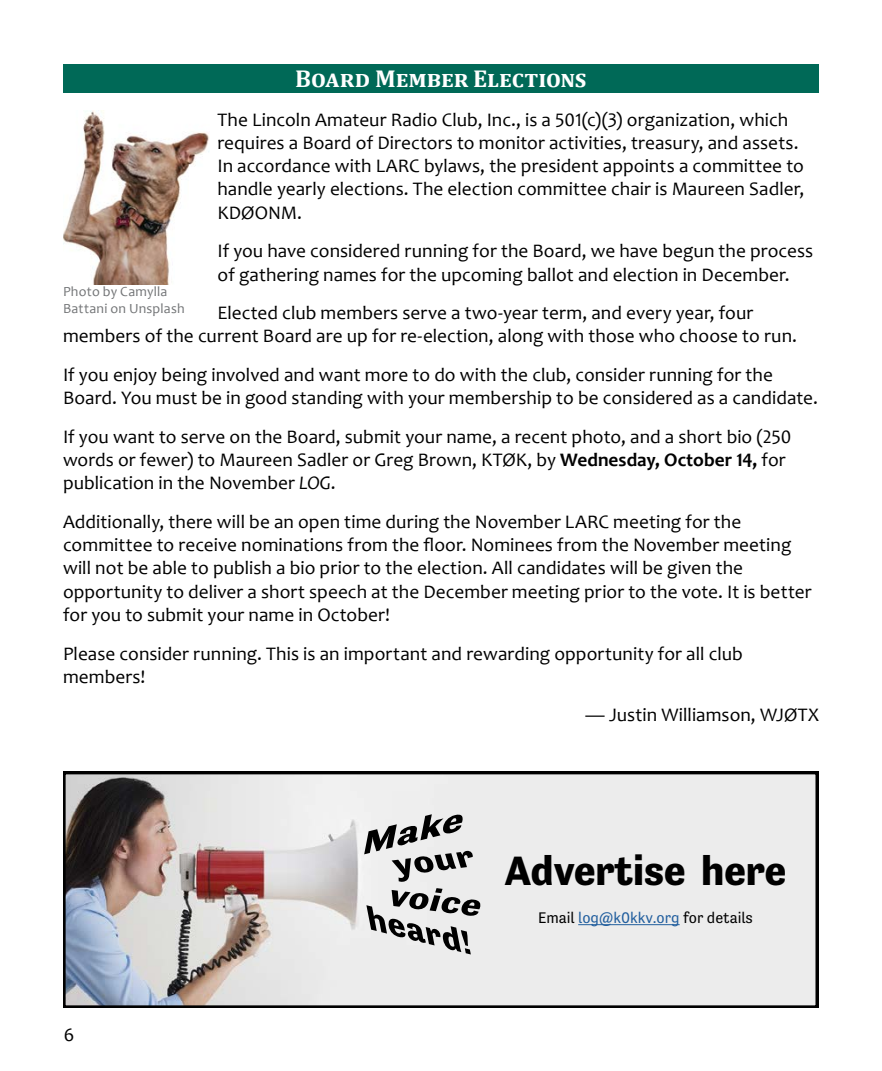
<style>
.page{position:relative;width:882px;height:1071px;background:#fff}
.page>*{position:absolute;margin:0;border:0;box-sizing:border-box;transform-origin:0 0}
.t1{font:700 42px "Tenso";color:#000}
.t2{font:700 24.5px "Cambria";letter-spacing:-.005em;color:#fff}
.t3{font:19.25px/23.1px "Candara";letter-spacing:.005em;color:#000}
.t4{font:15.75px "Tenso";color:#000}
.t5{font:14px/16.8px "Candara";letter-spacing:.015em;color:#737577}
.s1{font-weight:700}
.s2{font-style:italic}
.s3{color:#215e9e}
</style>
<div class="page">
<img style="left:68px;top:777px;width:746px;height:226px">
<div style="left:63px;top:772px;width:756px;height:236px;border:4px solid #000"></div>
<hr style="left:578px;top:924px;width:102px;height:1px;background:#215e9e">
<svg style="left:364px;top:806px;width:120px;height:149px;background:#bababa"></svg>
<div style="left:63px;top:64px;width:756px;height:29px;background:#006957"></div>
<img style="left:63px;top:111px;width:147px;height:173px">
<p class="t2" style="left:295px;top:62px;width:293px">Board Member Elections</p>
<p class="t3" style="left:217px;top:108px;width:588px">The Lincoln Amateur Radio Club, Inc., is a 501(c)(3) organization, which requires a Board of Directors to monitor activities, treasury, and assets.<br>In accordance with LARC bylaws, the president appoints a committee to handle yearly elections. The election committee chair is Maureen Sadler, KDØONM.</p>
<p class="t3" style="left:217px;top:239px;width:597px">If you have considered running for the Board, we have begun the process of gathering names for the upcoming ballot and election in December.</p>
<p class="t3" style="left:63px;top:301px;width:736px;text-indent:154px">Elected club members serve a two-year term, and every year, four members of the current Board are up for re-election, along with those who choose to run.</p>
<p class="t3" style="left:63px;top:363px;width:756px">If you enjoy being involved and want more to do with the club, consider running for the<br>Board. You must be in good standing with your membership to be considered as a candidate.</p>
<p class="t3" style="left:63px;top:425px;width:730px">If you want to serve on the Board, submit your name, a recent photo, and a short bio (250 words or fewer) to Maureen Sadler or Greg Brown, KTØK, by <span class="s1">Wednesday, October 14,</span> for publication in the November <span class="s2">LOG</span>.</p>
<p class="t3" style="left:63px;top:510px;width:750px">Additionally, there will be an open time during the November LARC meeting for the committee to receive nominations from the floor. Nominees from the November meeting will not be able to publish a bio prior to the election. All candidates will be given the opportunity to deliver a short speech at the December meeting prior to the vote. It is better for you to submit your name in October!</p>
<p class="t3" style="left:63px;top:642px;width:682px">Please consider running. This is an important and rewarding opportunity for all club members!</p>
<p class="t3" style="left:586px;top:704px;width:235px">— Justin Williamson, WJØTX</p>
<p class="t5" style="left:63px;top:283px;width:123px">Photo by Camylla<br>Battani on Unsplash</p>
<h1 class="t1" style="left:505px;top:847px;width:283px">Advertise here</h1>
<p class="t3" style="left:64px;top:1023px;width:12px">6</p>
<p class="t4" style="left:538px;top:909px;width:216px">Email <span class="s3">log@k0kkv.org</span> for details</p>
</div>
